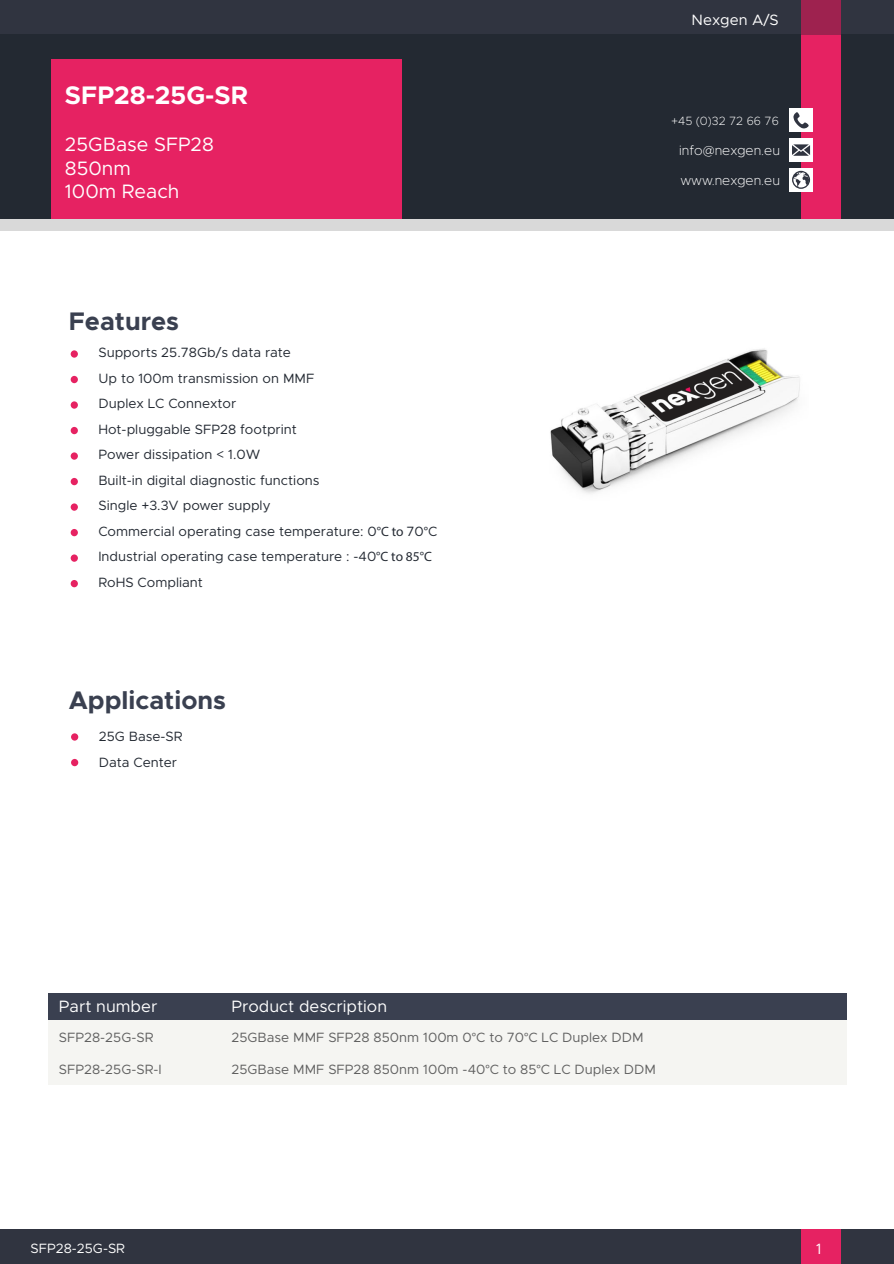
<style>
.page{position:relative;width:894px;height:1264px;background:#fff}
.page>*{position:absolute;margin:0;border:0;box-sizing:border-box;transform-origin:0 0}
.t1{font:700 25.5px "Metropolis";color:#3a4050}
.t2{font:700 25.5px "Metropolis";color:#fff}
.t3{font:19.5px/23.4px "Metropolis";color:#fff}
.t4{font:16.5px "Metropolis";color:#fff}
.t5{font:15px "Metropolis";color:#fff}
.t6{font:13.5px/25.5px "Metropolis";color:#232932}
.t7{font:13.5px "Metropolis";color:#606060}
.t8{font:200 13.5px "Metropolis";color:#fff}
.t9{font:13.5px "Metropolis";color:#fff}
.t10{font:200 12px "Metropolis";color:#fff}
.s1{font-family:"Myriad Pro"}
</style>
<div class="page">
<div style="left:48px;top:1008px;width:798px;height:76px;background:#f5f5f2"></div>
<div style="left:48px;top:993px;width:798px;height:26px;background:#3a4050"></div>
<div style="left:0;top:0;width:893px;height:35px;background:#303440"></div>
<div style="left:0;top:35px;width:893px;height:185px;background:#232932"></div>
<div style="left:51px;top:59px;width:350px;height:160px;background:#e62262"></div>
<div style="left:800px;top:0;width:40px;height:219px;background:#e62262"></div>
<div style="left:800px;top:0;width:40px;height:34px;background:#9e224f"></div>
<div style="left:789px;top:138px;width:23px;height:24px;background:#fff"></div>
<svg style="left:792px;top:144px;width:17px;height:12px"></svg>
<div style="left:789px;top:168px;width:23px;height:23px;background:#fff"></div>
<svg style="left:792px;top:171px;width:17px;height:18px"></svg>
<div style="left:789px;top:109px;width:23px;height:23px;background:#fff"></div>
<svg style="left:793px;top:112px;width:15px;height:17px"></svg>
<div style="left:0;top:219px;width:893px;height:11px;background:#d9d9d9"></div>
<div style="left:71px;top:350px;width:7px;height:7px;background:#e62262;border-radius:50%"></div>
<div style="left:71px;top:376px;width:7px;height:7px;background:#e62262;border-radius:50%"></div>
<div style="left:71px;top:580px;width:7px;height:7px;background:#e62262;border-radius:50%"></div>
<div style="left:71px;top:554px;width:7px;height:7px;background:#e62262;border-radius:50%"></div>
<div style="left:71px;top:529px;width:7px;height:7px;background:#e62262;border-radius:50%"></div>
<div style="left:71px;top:503px;width:7px;height:7px;background:#e62262;border-radius:50%"></div>
<div style="left:71px;top:478px;width:7px;height:7px;background:#e62262;border-radius:50%"></div>
<div style="left:71px;top:452px;width:7px;height:7px;background:#e62262;border-radius:50%"></div>
<div style="left:71px;top:427px;width:7px;height:7px;background:#e62262;border-radius:50%"></div>
<div style="left:71px;top:401px;width:7px;height:7px;background:#e62262;border-radius:50%"></div>
<div style="left:71px;top:733px;width:7px;height:7px;background:#e62262;border-radius:50%"></div>
<div style="left:71px;top:759px;width:7px;height:7px;background:#e62262;border-radius:50%"></div>
<div style="left:0;top:1228px;width:893px;height:35px;background:#303440"></div>
<div style="left:800px;top:1228px;width:40px;height:35px;background:#e62262"></div>
<img style="left:550px;top:348px;width:250px;height:146px">
<h1 class="t2" style="left:65px;top:79px;width:184px">SFP28-25G-SR</h1>
<h2 class="t3" style="left:65px;top:133px;width:150px">25GBase SFP28<br>850nm<br>100m Reach</h2>
<h1 class="t1" style="left:69px;top:305px;width:112px">Features</h1>
<p class="t6" style="left:98px;top:340px;width:340px">Supports 25.78Gb/s data rate<br>Up to 100m transmission on MMF<br>Duplex LC Connextor<br>Hot-pluggable SFP28 footprint<br>Power dissipation &lt; 1.0W<br>Built-in digital diagnostic functions<br>Single +3.3V power supply<br>Commercial operating case temperature: 0<span class="s1">°C to</span> 70<span class="s1">°</span>C<br>Industrial operating case temperature : -40<span class="s1">°C to 85°C<br></span>RoHS Compliant</p>
<h1 class="t1" style="left:69px;top:684px;width:159px">Applications</h1>
<p class="t6" style="left:99px;top:723px;width:85px">25G Base-SR<br>Data Center</p>
<p class="t5" style="left:691px;top:11px;width:89px">Nexgen A/S</p>
<p class="t10" style="left:670px;top:114px;width:109px">+45 (0)32 72 66 76</p>
<p class="t8" style="left:679px;top:142px;width:102px">info@nexgen.eu</p>
<p class="t8" style="left:680px;top:172px;width:101px">www.nexgen.eu</p>
<p class="t4" style="left:59px;top:996px;width:100px">Part number</p>
<p class="t4" style="left:231px;top:996px;width:157px">Product description</p>
<p class="t7" style="left:59px;top:1029px;width:96px">SFP28-25G-SR</p>
<p class="t7" style="left:231px;top:1029px;width:413px">25GBase MMF SFP28 850nm 100m 0<span class="s1">°</span>C to 70<span class="s1">°</span>C LC Duplex DDM</p>
<p class="t7" style="left:59px;top:1060px;width:104px">SFP28-25G-SR-I</p>
<p class="t7" style="left:231px;top:1060px;width:426px">25GBase MMF SFP28 850nm 100m -40<span class="s1">°</span>C to 85<span class="s1">°</span>C LC Duplex DDM</p>
<p class="t9" style="left:31px;top:1240px;width:96px">SFP28-25G-SR</p>
<p class="t5" style="left:815px;top:1239px;width:7px">1</p>
</div>
